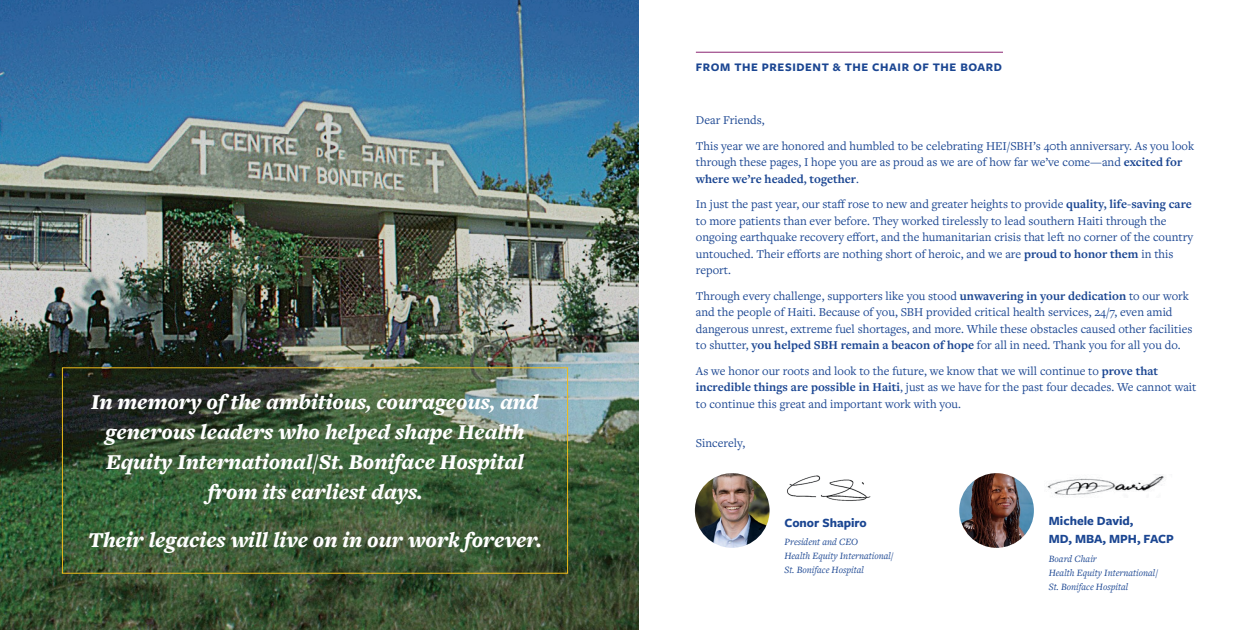
<style>
.page{position:relative;width:1260px;height:630px;background:#fff}
.page>*{position:absolute;margin:0;border:0;box-sizing:border-box;transform-origin:0 0}
.pull_quote{font:italic 900 22px/30px "Freight Text Pro";color:#fff;text-align:center}
.t1{font:700 13px/18px "Freight Sans Pro";color:#1b4692}
.body_copy{font:12.5px/16.5px "Freight Text Pro";color:#1b4692}
.overline{font:700 12px "Freight Sans Pro";letter-spacing:.05em;color:#1b4692}
.photo_caption_blue{font:italic 10px/14px "Freight Text Pro";color:#1b4692}
.s1{font-weight:700}
</style>
<div class="page">
<img style="left:0;top:0;width:639px;height:630px">
<div style="left:62px;top:367px;width:506px;height:207px;border:1px solid #f1bc1a"></div>
<img style="left:695px;top:473px;width:75px;height:75px;border-radius:37px">
<img style="left:959px;top:473px;width:75px;height:75px;border-radius:37px">
<img style="left:787px;top:475px;width:84px;height:26px">
<img style="left:1047px;top:474px;width:117px;height:21px">
<hr style="left:696px;top:52px;width:307px;height:1px;background:#892471">
<p class="pull_quote" style="left:91px;top:386px;width:449px">In memory of the ambitious, courageous, and generous leaders who helped shape Health Equity International/St. Boniface Hospital from its earliest days.</p>
<p class="pull_quote" style="left:88px;top:524px;width:455px">Their legacies will live on in our work forever.</p>
<p class="overline" style="left:696px;top:59px;width:308px">FROM THE PRESIDENT &amp; THE CHAIR OF THE BOARD</p>
<p class="body_copy" style="left:696px;top:112px;width:70px">Dear Friends,</p>
<p class="body_copy" style="left:696px;top:137px;width:500px">This year we are honored and humbled to be celebrating HEI/SBH’s 40th anniversary. As you look through these pages, I hope you are as proud as we are of how far we’ve come—and <span class="s1">excited for where we’re headed, together</span>.</p>
<p class="body_copy" style="left:696px;top:196px;width:499px">In just the past year, our staff rose to new and greater heights to provide <span class="s1">quality, life-saving care </span>to more patients than ever before. They worked tirelessly to lead southern Haiti through the ongoing earthquake recovery effort, and the humanitarian crisis that left no corner of the country untouched. Their efforts are nothing short of heroic, and we are <span class="s1">proud to honor them</span> in this report.</p>
<p class="body_copy" style="left:696px;top:287px;width:498px">Through every challenge, supporters like you stood <span class="s1">unwavering in your dedication</span> to our work and the people of Haiti. Because of you, SBH provided critical health services, 24/7, even amid dangerous unrest, extreme fuel shortages, and more. While these obstacles caused other facilities to shutter, <span class="s1">you helped SBH remain a beacon of hope</span> for all in need. Thank you for all you do.</p>
<p class="body_copy" style="left:696px;top:362px;width:502px">As we honor our roots and look to the future, we know that we will continue to <span class="s1">prove that incredible things are possible in Haiti</span>, just as we have for the past four decades. We cannot wait to continue this great and important work with you.</p>
<p class="body_copy" style="left:696px;top:434px;width:51px">Sincerely,</p>
<p class="t1" style="left:785px;top:513px;width:84px">Conor Shapiro</p>
<p class="photo_caption_blue" style="left:785px;top:535px;width:111px">President and CEO<br>Health Equity International/<br>St. Boniface Hospital</p>
<p class="t1" style="left:1049px;top:512px;width:127px">Michele David,<br>MD, MBA, MPH, FACP</p>
<p class="photo_caption_blue" style="left:1049px;top:551px;width:111px">Board Chair<br>Health Equity International/<br>St. Boniface Hospital</p>
</div>
